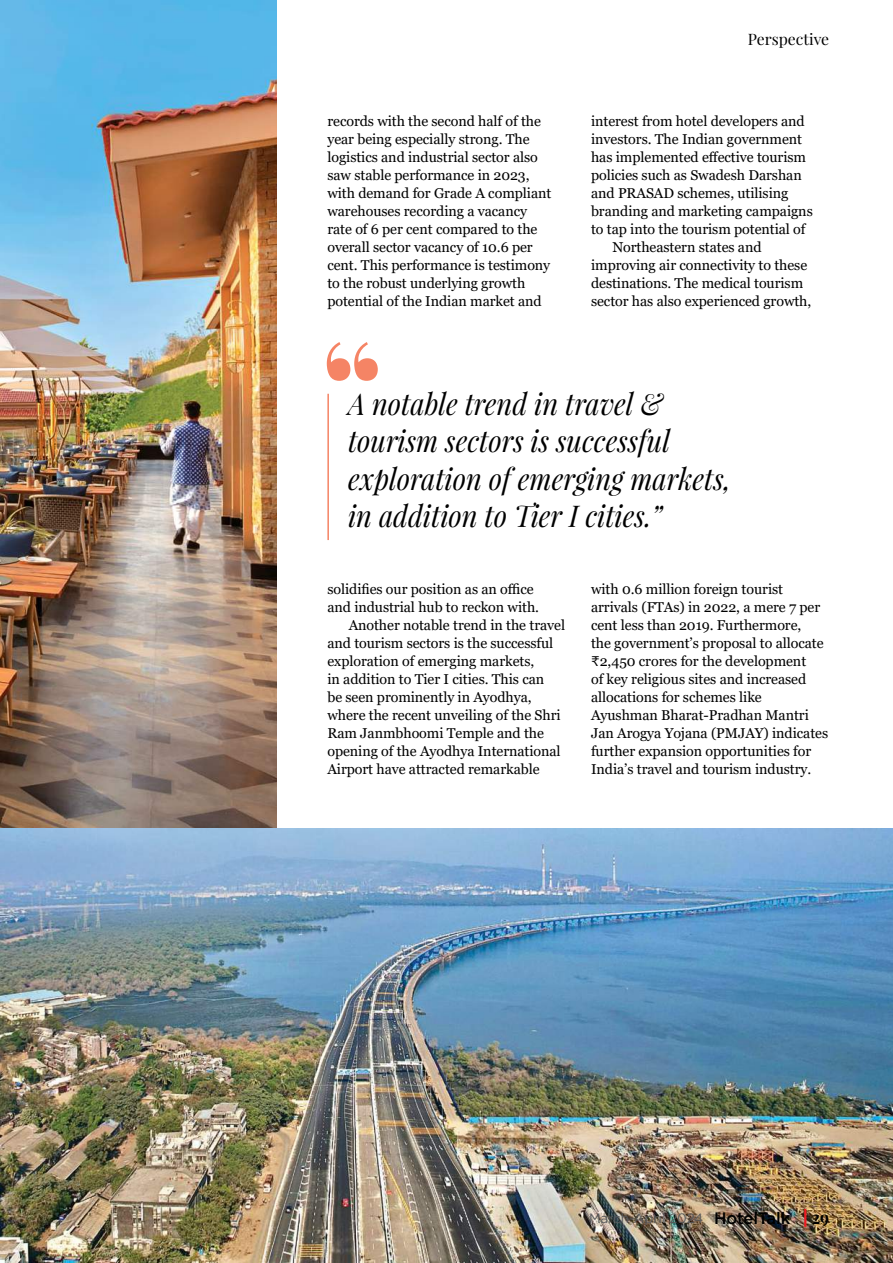
<style>
.page{position:relative;width:893px;height:1263px;background:#fff}
.page>*{position:absolute;margin:0;border:0;box-sizing:border-box;transform-origin:0 0}
.t1{font:italic 30px/37.5px "Playfair Display";color:#000;scale:.91 1}
.t2{font:15.75px "Playfair Display";color:#000}
.t3{font:14.25px/18px "Georgia";letter-spacing:-.005em;color:#000}
.t4{font:13.5px "Gotham";letter-spacing:-.01em;color:#58595b}
.s1{font-weight:500;font-size:16.5px;color:#000}
.s2{font-family:"Playfair Display";font-weight:700;font-size:18px;color:#000}
</style>
<div class="page">
<img style="left:0;top:0;width:277px;height:828px">
<img style="left:0;top:828px;width:893px;height:435px">
<svg style="left:327px;top:342px;width:51px;height:39px"></svg>
<hr style="left:327px;top:394px;width:2px;height:146px;background:#f58465">
<svg style="left:804px;top:1209px;width:2px;height:18px"></svg>
<p class="t2" style="left:748px;top:29px;width:83px">Perspective</p>
<p class="t3" style="left:327px;top:112px;width:225px">records with the second half of the year being especially strong. The logistics and industrial sector also saw stable performance in 2023, with demand for Grade A compliant warehouses recording a vacancy rate of 6 per cent compared to the overall sector vacancy of 10.6 per cent. This performance is testimony to the robust underlying growth potential of the Indian market and</p>
<p class="t3" style="left:591px;top:112px;width:215px">interest from hotel developers and</p>
<p class="t3" style="left:591px;top:130px;width:213px">investors. The Indian government</p>
<p class="t3" style="left:591px;top:148px;width:217px">has implemented effective tourism</p>
<p class="t3" style="left:591px;top:166px;width:212px">policies such as Swadesh Darshan</p>
<p class="t3" style="left:591px;top:184px;width:199px">and PRASAD schemes, utilising</p>
<p class="t3" style="left:591px;top:202px;width:223px">branding and marketing campaigns</p>
<p class="t3" style="left:591px;top:220px;width:216px">to tap into the tourism potential of</p>
<p class="t3" style="left:612px;top:238px;width:151px">Northeastern states and</p>
<p class="t3" style="left:591px;top:256px;width:218px">improving air connectivity to these</p>
<p class="t3" style="left:591px;top:274px;width:214px">destinations. The medical tourism</p>
<p class="t3" style="left:591px;top:292px;width:222px">sector has also experienced growth,</p>
<h1 class="t1" style="left:348px;top:384px;width:422px">A notable trend in travel &amp; tourism sectors is successful exploration of emerging markets, in addition to Tier I cities.”</h1>
<p class="t3" style="left:327px;top:580px;width:208px">solidifies our position as an office</p>
<p class="t3" style="left:327px;top:598px;width:213px">and industrial hub to reckon with.</p>
<p class="t3" style="left:349px;top:616px;width:218px">Another notable trend in the travel</p>
<p class="t3" style="left:327px;top:634px;width:227px">and tourism sectors is the successful</p>
<p class="t3" style="left:327px;top:652px;width:208px">exploration of emerging markets,</p>
<p class="t3" style="left:327px;top:670px;width:218px">in addition to Tier I cities. This can</p>
<p class="t3" style="left:327px;top:688px;width:206px">be seen prominently in Ayodhya,</p>
<p class="t3" style="left:327px;top:706px;width:235px">where the recent unveiling of the Shri</p>
<p class="t3" style="left:327px;top:724px;width:218px">Ram Janmbhoomi Temple and the</p>
<p class="t3" style="left:327px;top:742px;width:235px">opening of the Ayodhya International</p>
<p class="t3" style="left:327px;top:760px;width:214px">Airport have attracted remarkable</p>
<p class="t3" style="left:591px;top:580px;width:239px">with 0.6 million foreign tourist arrivals (FTAs) in 2022, a mere 7 per cent less than 2019. Furthermore,<br>the government’s proposal to allocate ₹2,450 crores for the development<br>of key religious sites and increased allocations for schemes like Ayushman Bharat-Pradhan Mantri Jan Arogya Yojana (PMJAY) indicates further expansion opportunities for India’s travel and tourism industry.</p>
<p class="t4" style="left:589px;top:1210px;width:242px">March-April 2024 <span class="s1">HotelTalk</span> <span class="s2">29</span></p>
</div>
